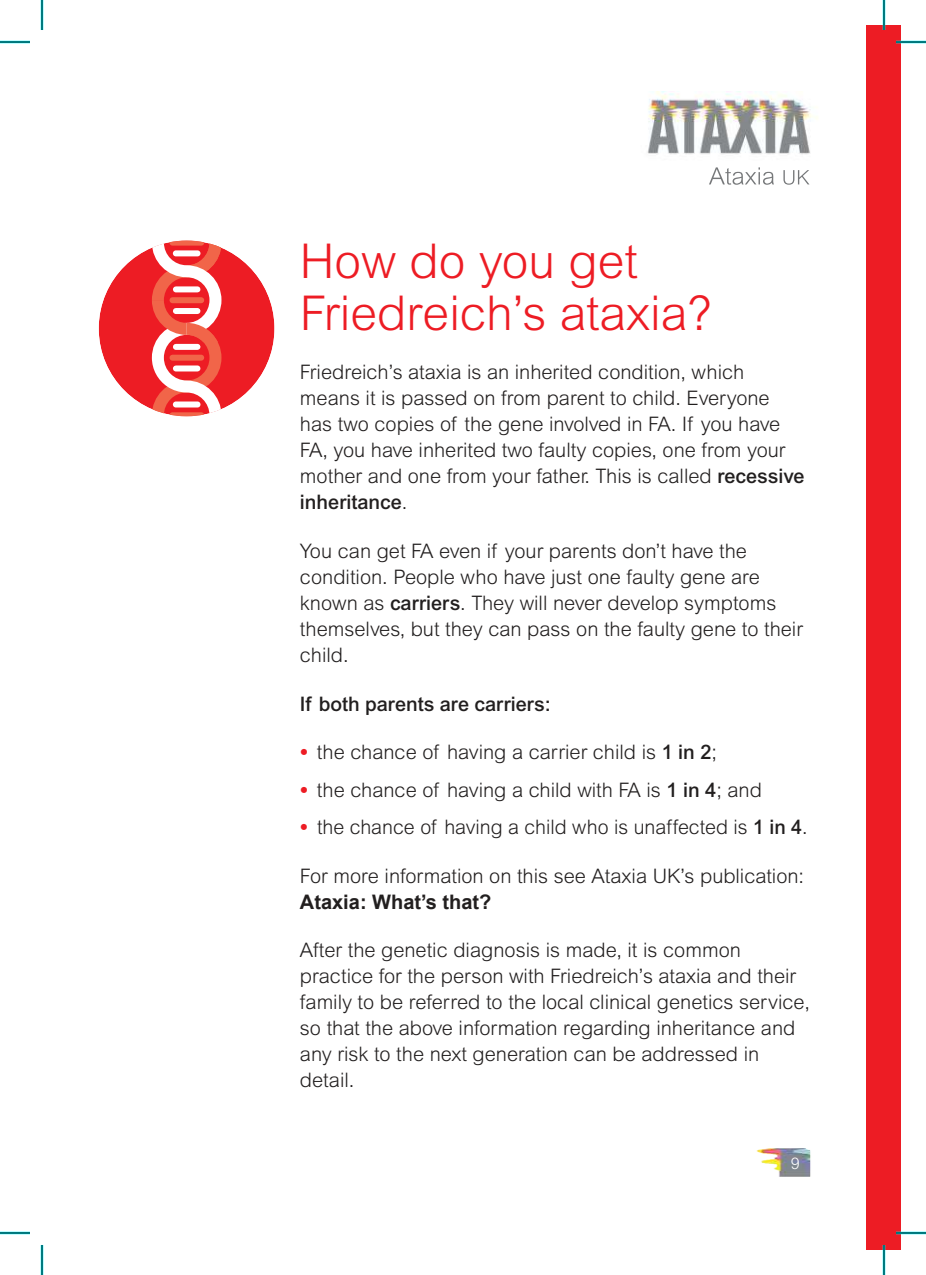
<style>
.page{position:relative;width:926px;height:1275px;background:#fff}
.page>*{position:absolute;margin:0;border:0;box-sizing:border-box;transform-origin:0 0}
.t1{font:300 48px/52px "Arial";color:#ed1c24}
.t2{font:300 20px/26px "Arial";color:#221f1f}
.t3{font:500 20px "Arial";color:#221f1f}
.t4{font:700 20px "Arial";color:#221f1f}
.t5{font:300 16px "Arial";color:#fff}
.s1{font-weight:500}
.s2{font-weight:800;color:#ed1c24}
</style>
<div class="page">
<img style="left:647px;top:91px;width:171px;height:63px">
<div style="left:867px;top:25px;width:34px;height:1225px;background:#ed1c24"></div>
<svg style="left:709px;top:167px;width:65px;height:18px"></svg>
<svg style="left:783px;top:170px;width:26px;height:15px"></svg>
<svg style="left:99px;top:240px;width:175px;height:176px"></svg>
<img style="left:756px;top:1148px;width:55px;height:29px">
<hr style="left:0;top:41px;width:30px;height:2px;background:#00f6ff">
<hr style="left:896px;top:41px;width:30px;height:2px;background:#00f6ff">
<hr style="left:0;top:1231px;width:30px;height:3px;background:#00f6ff">
<hr style="left:896px;top:1231px;width:30px;height:3px;background:#00f6ff">
<hr style="left:41px;top:0;width:2px;height:30px;background:#00f6ff">
<hr style="left:41px;top:1245px;width:2px;height:30px;background:#00f6ff">
<hr style="left:883px;top:0;width:2px;height:30px;background:#00f6ff">
<hr style="left:883px;top:1245px;width:2px;height:30px;background:#00f6ff">
<hr style="left:0;top:42px;width:30px;height:1px;background:#000">
<hr style="left:896px;top:42px;width:30px;height:1px;background:#000">
<hr style="left:0;top:1232px;width:30px;height:1px;background:#000">
<hr style="left:896px;top:1232px;width:30px;height:1px;background:#000">
<hr style="left:42px;top:0;width:1px;height:30px;background:#000">
<hr style="left:42px;top:1245px;width:1px;height:30px;background:#000">
<hr style="left:884px;top:0;width:1px;height:30px;background:#000">
<hr style="left:884px;top:1245px;width:1px;height:30px;background:#000">
<h1 class="t1" style="left:300px;top:240px;width:413px">How do you get<br>Friedreich’s ataxia?</h1>
<p class="t2" style="left:300px;top:361px;width:506px">Friedreich’s ataxia is an inherited condition, which means it is passed on from parent to child. Everyone has two copies of the gene involved in FA. If you have FA, you have inherited two faulty copies, one from your mother and one from your father. This is called <span class="s1">recessive inheritance</span>.</p>
<p class="t2" style="left:300px;top:540px;width:504px">You can get FA even if your parents don’t have the condition. People who have just one faulty gene are known as <span class="s1">carriers</span>. They will never develop symptoms themselves, but they can pass on the faulty gene to their child.</p>
<p class="t3" style="left:300px;top:696px;width:252px">If both parents are carriers:</p>
<p class="t2" style="left:300px;top:741px;width:418px"><span class="s2">•</span> the chance of having a carrier child is <span class="s1">1 in 2</span>;</p>
<p class="t2" style="left:300px;top:778px;width:463px"><span class="s2">•</span> the chance of having a child with FA is <span class="s1">1 in 4</span>; and</p>
<p class="t2" style="left:300px;top:816px;width:509px"><span class="s2">•</span> the chance of having a child who is unaffected is <span class="s1">1 in 4</span>.</p>
<p class="t2" style="left:300px;top:864px;width:506px">For more information on this see Ataxia UK’s publication:</p>
<p class="t4" style="left:300px;top:894px;width:193px">Ataxia: What’s that?</p>
<p class="t2" style="left:300px;top:939px;width:511px">After the genetic diagnosis is made, it is common practice for the person with Friedreich’s ataxia and their family to be referred to the local clinical genetics service, so that the above information regarding inheritance and any risk to the next generation can be addressed in detail.</p>
<p class="t5" style="left:791px;top:1157px;width:10px">9</p>
</div>
